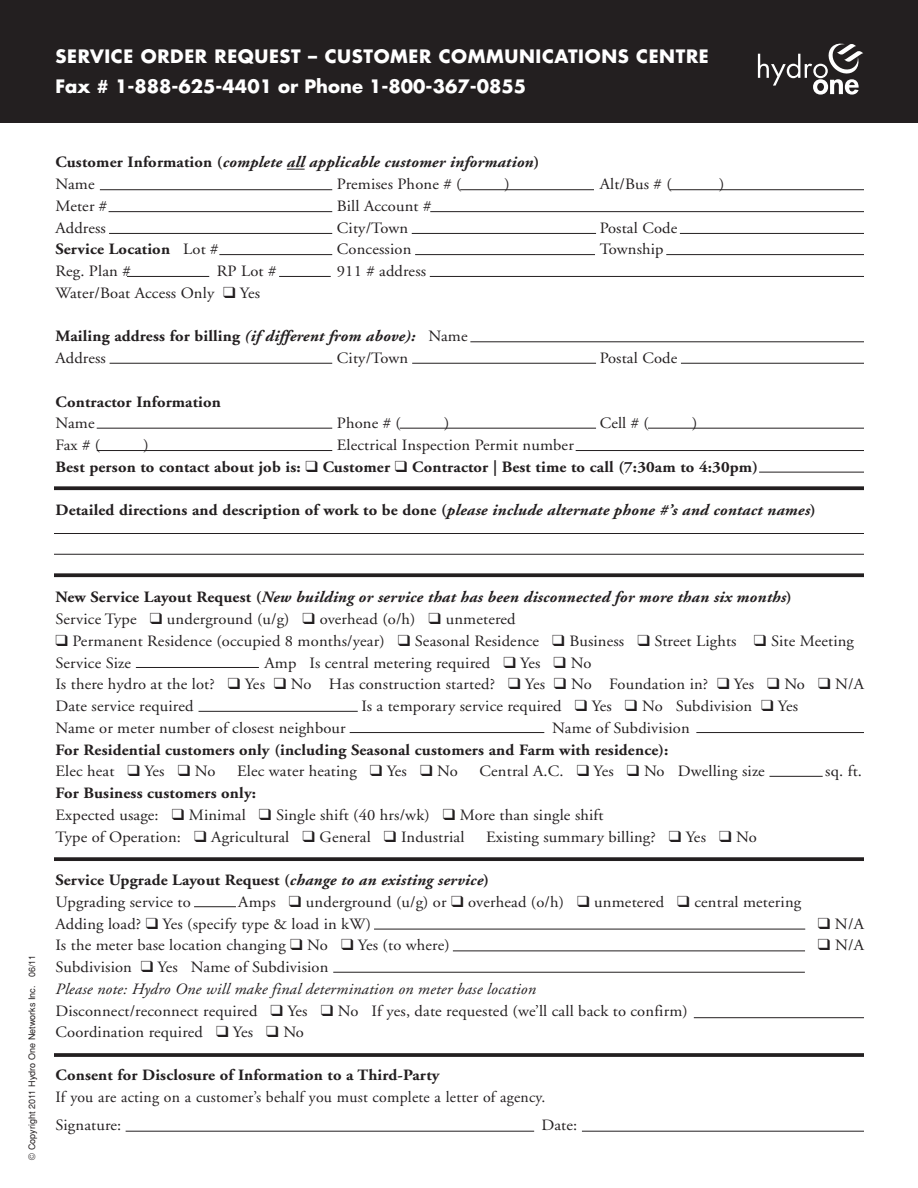
<style>
.page{position:relative;width:918px;height:1188px;background:#fff}
.page>*{position:absolute;margin:0;border:0;box-sizing:border-box;transform-origin:0 0}
.t1{font:700 18px/30px "Futura";letter-spacing:.035em;color:#fff}
.t2{font:15.75px/21.8px "Adobe Garamond";letter-spacing:.01em;color:#231f20;scale:1.05 1}
.t3{font:700 15.75px/21.8px "Adobe Garamond";letter-spacing:.01em;color:#231f20;scale:1.05 1}
.t4{font:italic 700 15.75px/21.8px "Adobe Garamond";letter-spacing:.01em;color:#231f20;scale:1.05 1}
.t5{font:15.75px/28.5px "Adobe Garamond";letter-spacing:.01em;color:#231f20}
.t6{font:9px "Helvetica";color:#231f20}
.s1{font-style:normal}
.s2{font-weight:400;font-style:normal}
.s3{font-weight:400}
.s4{font-style:italic}
.s5{font-weight:700}
</style>
<div class="page">
<svg style="left:287px;top:169px;width:18px;height:1px"></svg>
<hr style="left:100px;top:189px;width:232px;height:1px;background:#231f20">
<hr style="left:470px;top:342px;width:394px;height:1px;background:#231f20">
<hr style="left:109px;top:211px;width:223px;height:1px;background:#231f20">
<hr style="left:109px;top:233px;width:223px;height:1px;background:#231f20">
<hr style="left:412px;top:233px;width:184px;height:1px;background:#231f20">
<hr style="left:680px;top:233px;width:184px;height:1px;background:#231f20">
<hr style="left:110px;top:363px;width:222px;height:1px;background:#231f20">
<hr style="left:412px;top:363px;width:184px;height:1px;background:#231f20">
<hr style="left:681px;top:363px;width:183px;height:1px;background:#231f20">
<hr style="left:97px;top:428px;width:235px;height:1px;background:#231f20">
<hr style="left:400px;top:428px;width:196px;height:1px;background:#231f20">
<hr style="left:97px;top:450px;width:235px;height:1px;background:#231f20">
<hr style="left:54px;top:533px;width:810px;height:1px;background:#231f20">
<hr style="left:136px;top:667px;width:123px;height:1px;background:#231f20">
<hr style="left:199px;top:711px;width:159px;height:1px;background:#231f20">
<hr style="left:350px;top:732px;width:194px;height:1px;background:#231f20">
<hr style="left:696px;top:732px;width:168px;height:1px;background:#231f20">
<hr style="left:194px;top:906px;width:42px;height:1px;background:#231f20">
<hr style="left:374px;top:929px;width:431px;height:1px;background:#231f20">
<hr style="left:453px;top:951px;width:352px;height:1px;background:#231f20">
<hr style="left:333px;top:972px;width:472px;height:1px;background:#231f20">
<hr style="left:126px;top:1131px;width:408px;height:1px;background:#231f20">
<hr style="left:582px;top:1131px;width:282px;height:1px;background:#231f20">
<hr style="left:694px;top:1017px;width:170px;height:1px;background:#231f20">
<hr style="left:770px;top:776px;width:53px;height:1px;background:#231f20">
<hr style="left:54px;top:554px;width:810px;height:1px;background:#231f20">
<hr style="left:576px;top:450px;width:288px;height:1px;background:#231f20">
<hr style="left:648px;top:428px;width:216px;height:1px;background:#231f20">
<hr style="left:759px;top:472px;width:105px;height:1px;background:#231f20">
<hr style="left:219px;top:254px;width:113px;height:1px;background:#231f20">
<hr style="left:415px;top:254px;width:180px;height:1px;background:#231f20">
<hr style="left:666px;top:254px;width:198px;height:1px;background:#231f20">
<hr style="left:127px;top:276px;width:82px;height:1px;background:#231f20">
<hr style="left:279px;top:276px;width:52px;height:1px;background:#231f20">
<hr style="left:430px;top:276px;width:434px;height:1px;background:#231f20">
<hr style="left:430px;top:211px;width:434px;height:1px;background:#231f20">
<hr style="left:460px;top:189px;width:134px;height:1px;background:#231f20">
<hr style="left:670px;top:189px;width:194px;height:1px;background:#231f20">
<svg style="left:54px;top:857px;width:810px;height:4px;background:#312e2f"></svg>
<svg style="left:54px;top:1053px;width:810px;height:4px;background:#302c2d"></svg>
<svg style="left:54px;top:573px;width:810px;height:4px;background:#363233"></svg>
<svg style="left:54px;top:486px;width:810px;height:4px;background:#363233"></svg>
<div style="left:0;top:0;width:917px;height:123px;background:#231f20"></div>
<svg style="left:758px;top:43px;width:105px;height:52px"></svg>
<p class="t1" style="left:55px;top:43px;width:655px">SERVICE ORDER REQUEST – CUSTOMER COMMUNICATIONS CENTRE<br>Fax # 1-888-625-4401 or Phone 1-800-367-0855</p>
<p class="t4" style="left:55px;top:153px;width:462px"><span class="s1">Customer Information (</span>complete all applicable customer information<span class="s1">)<br></span><span class="s2">Name</span></p>
<p class="t2" style="left:337px;top:175px;width:120px">Premises Phone # (</p>
<p class="t2" style="left:505px;top:175px;width:7px">)</p>
<p class="t2" style="left:600px;top:175px;width:70px">Alt/Bus # (</p>
<p class="t2" style="left:719px;top:175px;width:7px">)</p>
<p class="t2" style="left:55px;top:196px;width:51px">Meter #</p>
<p class="t2" style="left:337px;top:196px;width:91px">Bill Account #</p>
<p class="t2" style="left:55px;top:218px;width:50px">Address</p>
<p class="t2" style="left:337px;top:218px;width:69px">City/Town</p>
<p class="t2" style="left:600px;top:218px;width:75px">Postal Code</p>
<p class="t3" style="left:55px;top:240px;width:157px">Service Location <span class="s3">Lot #</span></p>
<p class="t2" style="left:337px;top:240px;width:72px">Concession</p>
<p class="t2" style="left:600px;top:240px;width:62px">Township</p>
<p class="t2" style="left:55px;top:262px;width:73px">Reg. Plan #</p>
<p class="t2" style="left:217px;top:262px;width:58px">RP Lot #</p>
<p class="t2" style="left:337px;top:262px;width:87px">911 # address</p>
<p class="t2" style="left:55px;top:283px;width:196px">Water/Boat Access Only ❑ Yes</p>
<p class="t3" style="left:55px;top:327px;width:394px">Mailing address for billing <span class="s4">(if different from above):</span> <span class="s3">Name<br>Address</span></p>
<p class="t2" style="left:337px;top:349px;width:69px">City/Town</p>
<p class="t2" style="left:600px;top:349px;width:75px">Postal Code</p>
<p class="t3" style="left:55px;top:392px;width:159px">Contractor Information</p>
<p class="t2" style="left:55px;top:414px;width:39px">Name</p>
<p class="t2" style="left:337px;top:414px;width:62px">Phone # (</p>
<p class="t2" style="left:444px;top:414px;width:7px">)</p>
<p class="t2" style="left:600px;top:414px;width:48px">Cell # (</p>
<p class="t2" style="left:692px;top:414px;width:7px">)</p>
<p class="t2" style="left:55px;top:436px;width:44px">Fax # (</p>
<p class="t2" style="left:143px;top:436px;width:7px">)</p>
<p class="t3" style="left:55px;top:436px;width:671px;text-indent:281px"><span class="s3">Electrical Inspection Permit number<br></span>Best person to contact about job is: ❑ Customer ❑ Contractor | Best time to call (7:30am to 4:30pm)</p>
<p class="t3" style="left:55px;top:501px;width:726px">Detailed directions and description of work to be done (<span class="s4">please include alternate phone #’s and contact names</span>)</p>
<p class="t6" style="left:27px;top:1160px;width:206px;rotate:-90deg">© Copyright 2011 Hydro One Networks Inc. 06/11</p>
<p class="t4" style="left:55px;top:588px;width:703px"><span class="s1">New Service Layout Request (</span>New building or service that has been disconnected for more than six months<span class="s1">)<br></span><span class="s2">Service Type</span> ❑ <span class="s2">underground (u/g)</span> ❑ <span class="s2">overhead (o/h)</span> ❑ <span class="s2">unmetered</span></p>
<p class="t2" style="left:55px;top:631px;width:762px">❑ Permanent Residence (occupied 8 months/year) ❑ Seasonal Residence ❑ Business ❑ Street Lights ❑ Site Meeting<br>Service Size</p>
<p class="t2" style="left:55px;top:653px;width:772px;text-indent:209px">Amp Is central metering required ❑ Yes ❑ No<br>Is there hydro at the lot? ❑ Yes ❑ No Has construction started? ❑ Yes ❑ No Foundation in? ❑ Yes ❑ No ❑ N/A<br>Date service required</p>
<p class="t2" style="left:361px;top:697px;width:418px">Is a temporary service required ❑ Yes ❑ No Subdivision ❑ Yes</p>
<p class="t2" style="left:55px;top:718px;width:278px">Name or meter number of closest neighbour</p>
<p class="t2" style="left:552px;top:718px;width:132px">Name of Subdivision</p>
<p class="t3" style="left:55px;top:740px;width:585px">For Residential customers only (including Seasonal customers and Farm with residence):<br><span class="s3">Elec heat</span> ❑ <span class="s3">Yes</span> ❑ <span class="s3">No</span></p>
<p class="t2" style="left:237px;top:762px;width:212px">Elec water heating ❑ Yes ❑ No</p>
<p class="t2" style="left:480px;top:762px;width:273px">Central A.C. ❑ Yes ❑ No Dwelling size</p>
<p class="t2" style="left:825px;top:762px;width:37px">sq. ft.</p>
<p class="t2" style="left:55px;top:784px;width:524px"><span class="s5">For Business customers only:<br></span>Expected usage: ❑ Minimal ❑ Single shift (40 hrs/wk) ❑ More than single shift<br>Type of Operation: ❑ Agricultural ❑ General ❑ Industrial</p>
<p class="t2" style="left:486px;top:827px;width:259px">Existing summary billing? ❑ Yes ❑ No</p>
<p class="t3" style="left:56px;top:871px;width:414px">Service Upgrade Layout Request (<span class="s4">change to an existing service</span>)<br><span class="s3">Upgrading service to</span></p>
<p class="t2" style="left:56px;top:892px;width:712px;text-indent:183px">Amps ❑ underground (u/g) or ❑ overhead (o/h) ❑ unmetered ❑ central metering<br>Adding load? ❑ Yes (specify type &amp; load in kW)</p>
<p class="t2" style="left:818px;top:914px;width:45px">❑ N/A</p>
<p class="t2" style="left:56px;top:936px;width:377px">Is the meter base location changing ❑ No ❑ Yes (to where)</p>
<p class="t2" style="left:818px;top:936px;width:45px">❑ N/A</p>
<p class="t2" style="left:56px;top:958px;width:604px">Subdivision ❑ Yes Name of Subdivision<br><span class="s4">Please note: Hydro One will make final determination on meter base location<br></span>Disconnect/reconnect required ❑ Yes ❑ No If yes, date requested (we’ll call back to confirm)<br>Coordination required ❑ Yes ❑ No</p>
<p class="t3" style="left:56px;top:1066px;width:367px">Consent for Disclosure of Information to a Third-Party</p>
<p class="t5" style="left:55px;top:1084px;width:491px">If you are acting on a customer’s behalf you must complete a letter of agency.<br>Signature:</p>
<p class="t2" style="left:541px;top:1116px;width:36px">Date:</p>
</div>
